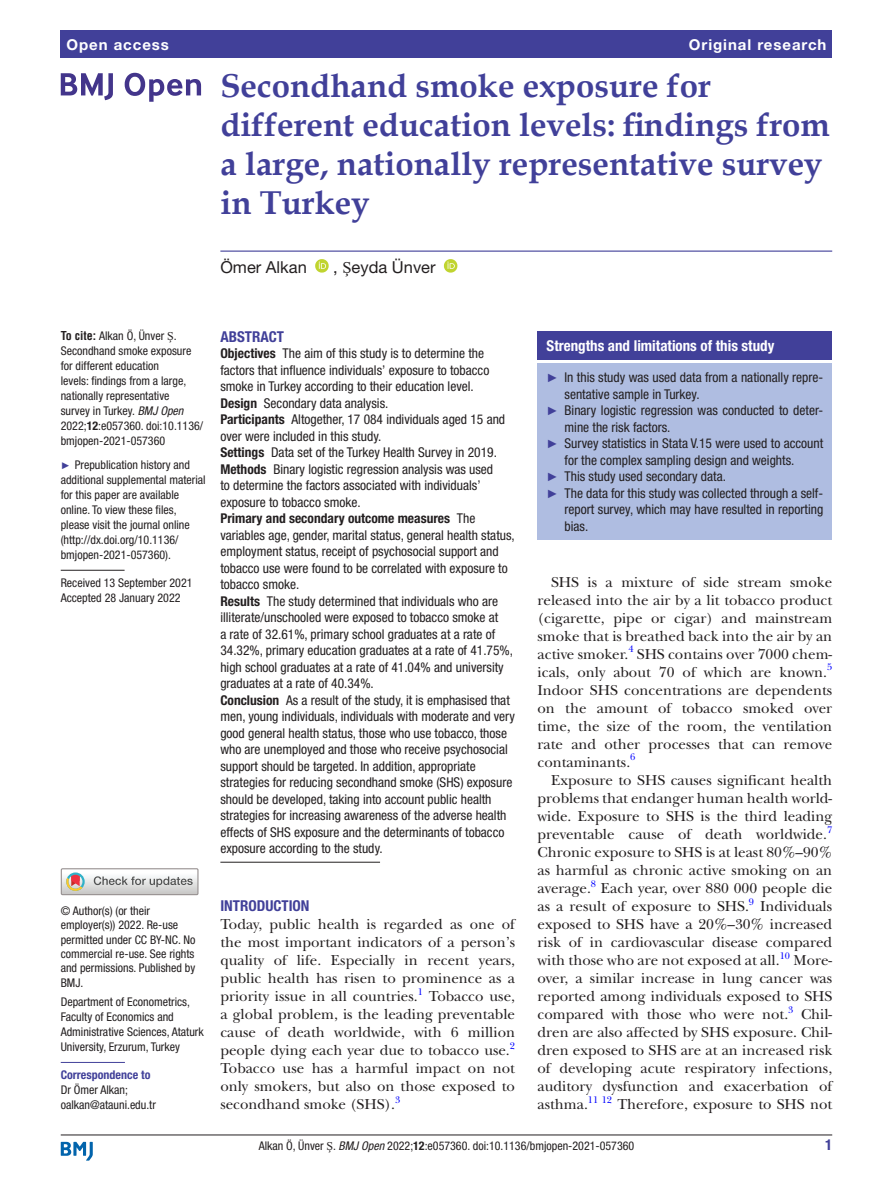
<style>
.page{position:relative;width:893px;height:1191px;background:#fff}
.page>*{position:absolute;margin:0;border:0;box-sizing:border-box;transform-origin:0 0}
.t1{font:700 33px/39px "Book Antiqua";color:#414099}
.t2{font:16.5px "Helvetica Neue LT Std";color:#231f20}
.t3{font:15px/18px "New Baskerville";color:#231f20;text-align:justify}
.t4{font:700 condensed 15px "Helvetica Neue LT Std";color:#fff}
.t5{font:700 15px "Helvetica Neue LT Std";letter-spacing:.065em;color:#fff}
.t6{font:700 condensed 15px "Helvetica Neue LT Std";color:#414099}
.t7{font:condensed 13.5px/16.5px "Helvetica Neue LT Std";color:#231f20}
.t8{font:condensed 12px/15px "Helvetica Neue LT Std";color:#231f20}
.t9{font:700 condensed 12px "Helvetica Neue LT Std";color:#414099}
.t10{font:9.9px "New Baskerville";color:#00f}
.s1{font-family:"Times New Roman"}
.s2{font-family:"Helvetica LT Std";font-weight:700}
.s3{font-family:"Times New Roman";font-stretch:normal}
.s4{font-style:italic}
.s5{font-weight:700}
.s6{font-family:"Arial";font-stretch:normal;font-size:9.75px;color:#414099}
.s7{font-family:"Arial";font-stretch:normal;font-size:12px;color:#414099}
</style>
<div class="page">
<hr style="left:61px;top:1134px;width:771px;height:1px;background:#231f20">
<svg style="left:61px;top:1141px;width:32px;height:19px"></svg>
<div style="left:61px;top:31px;width:771px;height:27px;background:#414099"></div>
<hr style="left:220px;top:250px;width:612px;height:2px;background:#414099">
<svg style="left:315px;top:259px;width:14px;height:14px"></svg>
<svg style="left:444px;top:259px;width:13px;height:14px"></svg>
<hr style="left:61px;top:570px;width:64px;height:1px;background:#231f20">
<hr style="left:61px;top:1062px;width:64px;height:1px;background:#414099">
<svg style="left:61px;top:73px;width:52px;height:27px"></svg>
<svg style="left:125px;top:73px;width:76px;height:29px"></svg>
<div style="left:61px;top:868px;width:138px;height:27px;border:1px solid #969090"></div>
<svg style="left:61px;top:868px;width:137px;height:26px"></svg>
<hr style="left:220px;top:862px;width:160px;height:1px;background:#231f20">
<div style="left:538px;top:331px;width:294px;height:29px;background:#414099"></div>
<div style="left:538px;top:364px;width:294px;height:176px;background:#afbde1"></div>
<p class="t5" style="left:66px;top:35px;width:104px">Open access</p>
<p class="t5" style="left:689px;top:35px;width:139px">Original research</p>
<h1 class="t1" style="left:220px;top:66px;width:611px">Secondhand smoke exposure for different education levels: findings from a large, nationally representative survey in Turkey</h1>
<p class="t2" style="left:220px;top:257px;width:88px">Ömer Alkan</p>
<p class="t2" style="left:333px;top:257px;width:104px">, <span class="s1">Ş</span>eyda Ünver</p>
<p class="t8" style="left:61px;top:328px;width:144px"><span class="s2">To cite:</span> Alkan Ö, Ünver <span class="s3">Ş</span>.<br>Secondhand smoke exposure for different education<br>levels: findings from a large, nationally representative<br>survey in Turkey. <span class="s4">BMJ Open<br></span>2022;<span class="s5">12</span>:e057360. doi:10.1136/ bmjopen-2021-057360</p>
<p class="t8" style="left:61px;top:457px;width:146px"><span class="s6">►</span> Prepublication history and additional supplemental material for this paper are available online. To view these files, please visit the journal online (http://dx.doi.org/10.1136/ bmjopen-2021-057360).</p>
<p class="t8" style="left:61px;top:575px;width:133px">Received 13 September 2021<br>Accepted 28 January 2022</p>
<p class="t8" style="left:61px;top:903px;width:136px;line-height:14.4px">© Author(s) (or their employer(s)) 2022. Re-use permitted under CC BY-NC. No commercial re-use. See rights and permissions. Published by<br>BMJ.</p>
<p class="t8" style="left:61px;top:994px;width:145px">Department of Econometrics,<br>Faculty of Economics and<br>Administrative Sciences, Ataturk<br>University, Erzurum, Turkey</p>
<p class="t9" style="left:61px;top:1067px;width:91px">Correspondence to</p>
<p class="t8" style="left:61px;top:1082px;width:97px">Dr Ömer Alkan; oalkan@atauni.edu.tr</p>
<p class="t6" style="left:220px;top:327px;width:65px">ABSTRACT</p>
<p class="t7" style="left:220px;top:345px;width:296px"><span class="s5">Objectives</span> The aim of this study is to determine the factors that influence individuals’ exposure to tobacco smoke in Turkey according to their education level.<br><span class="s5">Design</span> Secondary data analysis.<br><span class="s5">Participants</span> Altogether, 17 084 individuals aged 15 and over were included in this study.<br><span class="s5">Settings</span> Data set of the Turkey Health Survey in 2019.<br><span class="s5">Methods</span> Binary logistic regression analysis was used<br>to determine the factors associated with individuals’ exposure to tobacco smoke.<br><span class="s5">Primary and secondary outcome measures</span> The variables age, gender, marital status, general health status, employment status, receipt of psychosocial support and tobacco use were found to be correlated with exposure to tobacco smoke.<br><span class="s5">Results</span> The study determined that individuals who are illiterate/unschooled were exposed to tobacco smoke at<br>a rate of 32.61%, primary school graduates at a rate of 34.32%, primary education graduates at a rate of 41.75%, high school graduates at a rate of 41.04% and university graduates at a rate of 40.34%.<br><span class="s5">Conclusion</span> As a result of the study, it is emphasised that men, young individuals, individuals with moderate and very good general health status, those who use tobacco, those who are unemployed and those who receive psychosocial support should be targeted. In addition, appropriate strategies for reducing secondhand smoke (SHS) exposure should be developed, taking into account public health strategies for increasing awareness of the adverse health effects of SHS exposure and the determinants of tobacco exposure according to the study.</p>
<p class="t6" style="left:220px;top:897px;width:91px">INTRODUCTION</p>
<p class="t3" style="left:220px;top:915px;width:296px">Today, public health is regarded as one of the most important indicators of a person’s quality of life. Especially in recent years, public health has risen to prominence as a priority issue in all countries.<sup>1</sup> Tobacco use, a global problem, is the leading preventable cause of death worldwide, with 6 million people dying each year due to tobacco use.</p>
<p class="t10" style="left:510px;top:1039px;width:7px">2</p>
<p class="t3" style="left:220px;top:1059px;width:296px">Tobacco use has a harmful impact on not only smokers, but also on those exposed to secondhand smoke (SHS).<sup>3</sup></p>
<p class="t4" style="left:547px;top:336px;width:229px">Strengths and limitations of this study</p>
<p class="t7" style="left:547px;top:369px;width:278px"><span class="s7">►</span> In this study was used data from a nationally repre-</p>
<p class="t7" style="left:565px;top:386px;width:137px">sentative sample in Turkey.</p>
<p class="t7" style="left:547px;top:402px;width:278px"><span class="s7">►</span> Binary logistic regression was conducted to deter-</p>
<p class="t7" style="left:565px;top:419px;width:107px">mine the risk factors.</p>
<p class="t7" style="left:547px;top:435px;width:278px"><span class="s7">►</span> Survey statistics in Stata V.15 were used to account</p>
<p class="t7" style="left:565px;top:452px;width:231px">for the complex sampling design and weights.</p>
<p class="t7" style="left:547px;top:468px;width:181px"><span class="s7">►</span> This study used secondary data.</p>
<p class="t7" style="left:547px;top:485px;width:278px"><span class="s7">►</span> The data for this study was collected through a self-</p>
<p class="t7" style="left:565px;top:501px;width:260px">report survey, which may have resulted in reporting</p>
<p class="t7" style="left:565px;top:518px;width:25px">bias.</p>
<p class="t3" style="left:538px;top:573px;width:296px;text-indent:14px">SHS is a mixture of side stream smoke released into the air by a lit tobacco product (cigarette, pipe or cigar) and mainstream smoke that is breathed back into the air by an active smoker.</p>
<p class="t10" style="left:628px;top:643px;width:7px">4</p>
<p class="t3" style="left:538px;top:645px;width:296px;text-indent:99px">SHS contains over 7000 chem&shy;icals, only about 70 of which are known.</p>
<p class="t10" style="left:827px;top:661px;width:7px">5</p>
<p class="t3" style="left:538px;top:681px;width:296px">Indoor SHS concentrations are dependents on the amount of tobacco smoked over time, the size of the room, the ventilation rate and other processes that can remove contaminants.</p>
<p class="t10" style="left:630px;top:751px;width:7px">6</p>
<p class="t3" style="left:538px;top:771px;width:296px;text-indent:14px">Exposure to SHS causes significant health problems that endanger human health world&shy;wide. Exposure to SHS is the third leading preventable cause of death worldwide.</p>
<p class="t10" style="left:827px;top:823px;width:7px">7</p>
<p class="t3" style="left:538px;top:843px;width:296px">Chronic exposure to SHS is at least 80%–90% as harmful as chronic active smoking on an average.</p>
<p class="t10" style="left:591px;top:877px;width:7px">8</p>
<p class="t3" style="left:538px;top:879px;width:296px;text-indent:63px">Each year, over 880 000 people die as a result of exposure to SHS.</p>
<p class="t10" style="left:749px;top:895px;width:7px">9</p>
<p class="t3" style="left:538px;top:897px;width:296px;text-indent:223px">Individuals exposed to SHS have a 20%–30% increased risk of in cardiovascular disease compared with those who are not exposed at all.</p>
<p class="t10" style="left:780px;top:949px;width:12px">10</p>
<p class="t3" style="left:538px;top:951px;width:296px;text-indent:256px">More&shy;over, a similar increase in lung cancer was reported among individuals exposed to SHS compared with those who were not.<sup>3</sup></p>
<p class="t3" style="left:538px;top:1005px;width:296px;text-indent:263px">Chil&shy;dren are also affected by SHS exposure. Chil&shy;dren exposed to SHS are at an increased risk of developing acute respiratory infections, auditory dysfunction and exacerbation of asthma.</p>
<p class="t10" style="left:588px;top:1093px;width:26px">11 12</p>
<p class="t3" style="left:617px;top:1095px;width:216px">Therefore, exposure to SHS not</p>
<p class="t8" style="left:259px;top:1137px;width:377px">Alkan Ö, Ünver <span class="s3">Ş</span>. <span class="s4">BMJ Open</span> 2022;<span class="s5">12</span>:e057360. doi:10.1136/bmjopen-2021-057360</p>
<p class="t6" style="left:825px;top:1135px;width:9px">1</p>
</div>
